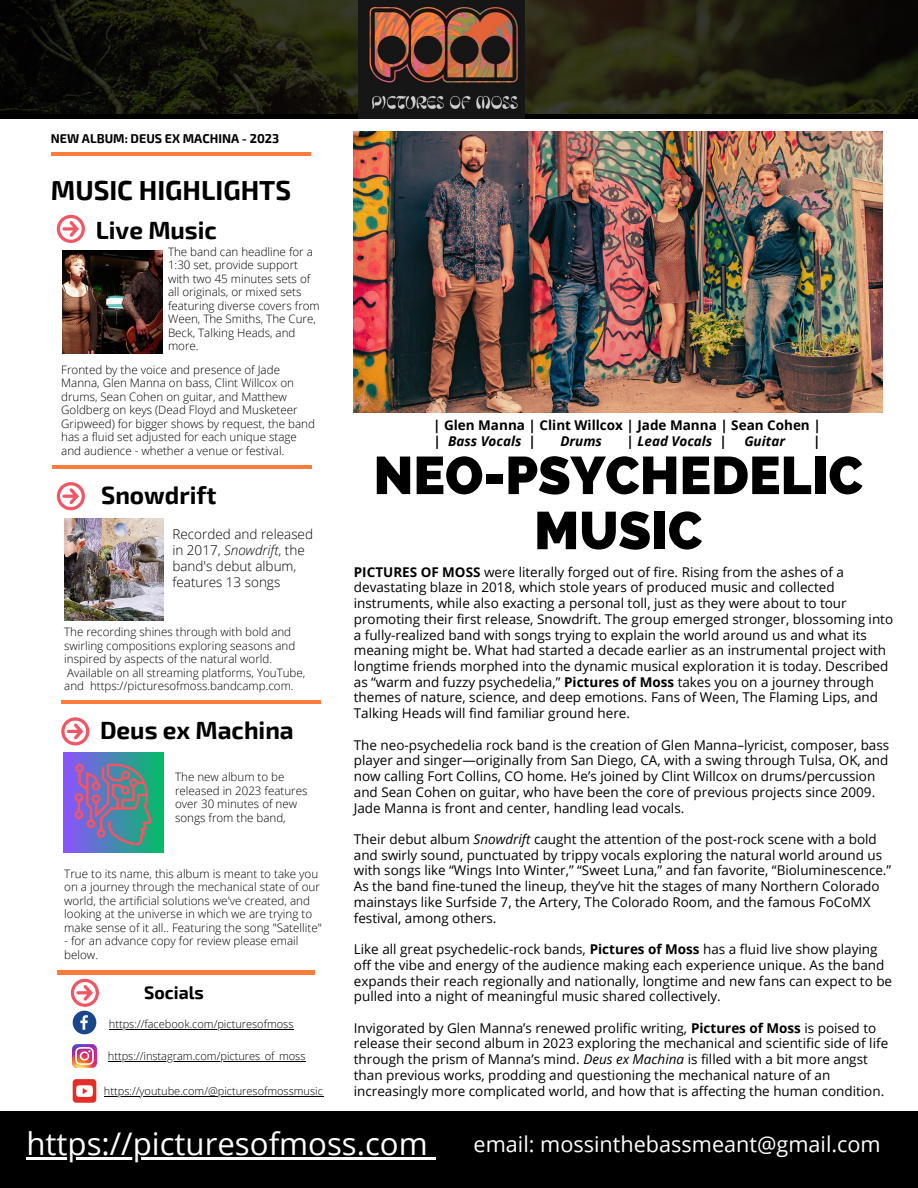
<style>
.page{position:relative;width:918px;height:1188px;background:#fff}
.page>*{position:absolute;margin:0;border:0;box-sizing:border-box;transform-origin:0 0}
.t1{font:800 52.95px/55.2px "Raleway";color:#000;text-align:center}
.t2{font:31.2px "Open Sans";color:#fff}
.t3{font:700 27px "Exo 2";color:#000}
.t4{font:700 24.45px "Exo 2";color:#000}
.t5{font:21.6px "Open Sans";color:#fff}
.t6{font:700 17.7px "Exo 2";color:#000}
.t7{font:13.5px/15.8px "Open Sans";color:#000}
.t8{font:300 13.5px/15.8px "Open Sans";color:#000}
.t9{font:700 13.5px "Open Sans";color:#000}
.t10{font:italic 700 13.5px "Open Sans";color:#000}
.t11{font:700 12.45px "Exo 2";color:#000}
.t12{font:300 11.7px/13.6px "Open Sans";color:#000}
.t13{font:300 11.55px/13.5px "Open Sans";color:#000}
.t14{font:300 10.95px "Open Sans";color:#000}
.s1{font-style:italic}
.s2{font-weight:700}
</style>
<div class="page">
<img style="left:62px;top:251px;width:100px;height:102px">
<img style="left:64px;top:518px;width:99px;height:103px">
<div style="left:63px;top:753px;width:100px;height:100px;background:linear-gradient(to right,#8c52ff,#04bc67)"></div>
<svg style="left:57px;top:482px;width:28px;height:28px"></svg>
<svg style="left:61px;top:717px;width:28px;height:28px"></svg>
<svg style="left:57px;top:215px;width:28px;height:28px"></svg>
<div style="left:0;top:1111px;width:918px;height:77px;background:#000"></div>
<hr style="left:52px;top:466px;width:260px;height:3px;background:#fd7c3c">
<hr style="left:61px;top:700px;width:260px;height:4px;background:#fd7c3c">
<div style="left:0;top:0;width:918px;height:118px;background:#000"></div>
<hr style="left:51px;top:152px;width:260px;height:3px;background:#fd7c3c">
<div style="left:57px;top:970px;width:257px;height:5px;background:#fd7c3c"></div>
<svg style="left:71px;top:979px;width:28px;height:55px"></svg>
<img style="left:73px;top:1044px;width:23px;height:24px">
<img style="left:0;top:0;width:918px;height:114px">
<img style="left:358px;top:0;width:167px;height:118px">
<img style="left:354px;top:132px;width:529px;height:280px">
<div style="left:73px;top:1079px;width:23px;height:24px;background:#e52d27;border-radius:4px"></div>
<svg style="left:76px;top:1085px;width:17px;height:12px"></svg>
<svg style="left:75px;top:763px;width:77px;height:83px;background:#747a9b"></svg>
<hr style="left:26px;top:1157px;width:402px;height:2px;background:#fff">
<svg style="left:428px;top:1157px;width:8px;height:2px"></svg>
<hr style="left:109px;top:1029px;width:185px;height:1px;background:#000">
<hr style="left:108px;top:1061px;width:198px;height:1px;background:#000">
<hr style="left:104px;top:1096px;width:219px;height:1px;background:#000">
<p class="t11" style="left:51px;top:131px;width:230px">NEW ALBUM: DEUS EX MACHINA - 2023</p>
<p class="t3" style="left:51px;top:173px;width:242px">MUSIC HIGHLIGHTS</p>
<p class="t4" style="left:96px;top:214px;width:122px">Live Music</p>
<p class="t13" style="left:168px;top:244px;width:153px">The band can headline for a<br>1:30 set, provide support with two 45 minutes sets of all originals, or mixed sets featuring diverse covers from<br>Ween, The Smiths, The Cure,<br>Beck, Talking Heads, and more.</p>
<p class="t13" style="left:61px;top:362px;width:255px">Fronted by the voice and presence of Jade Manna, Glen Manna on bass, Clint Willcox on drums, Sean Cohen on guitar, and Matthew Goldberg on keys (Dead Floyd and Musketeer Gripweed) for bigger shows by request, the band has a fluid set adjusted for each unique stage and audience - whether a venue or festival.</p>
<p class="t4" style="left:101px;top:479px;width:117px">Snowdrift</p>
<p class="t8" style="left:172px;top:526px;width:142px">Recorded and released in 2017, <span class="s1">Snowdrift</span>, the band's debut album, features 13 songs</p>
<p class="t13" style="left:64px;top:625px;width:243px">The recording shines through with bold and swirling compositions exploring seasons and inspired by aspects of the natural world.<br>Available on all streaming platforms, YouTube, and https://picturesofmoss.bandcamp.com.</p>
<p class="t4" style="left:100px;top:714px;width:195px">Deus ex Machina</p>
<p class="t13" style="left:175px;top:770px;width:134px">The new album to be released in 2023 features over 30 minutes of new songs from the band,</p>
<p class="t12" style="left:64px;top:866px;width:259px">True to its name, this album is meant to take you on a journey through the mechanical state of our world, the artificial solutions we've created, and looking at the universe in which we are trying to make sense of it all.. Featuring the song "Satellite"</p>
<p class="t12" style="left:64px;top:934px;width:236px">- for an advance copy for review please email below.</p>
<p class="t6" style="left:144px;top:981px;width:61px">Socials</p>
<p class="t14" style="left:109px;top:1016px;width:186px">https://facebook.com/picturesofmoss</p>
<p class="t14" style="left:108px;top:1048px;width:199px">https://instagram.com/pictures_of_moss</p>
<p class="t14" style="left:104px;top:1084px;width:220px">https://youtube.com/@picturesofmossmusic</p>
<p class="t9" style="left:433px;top:416px;width:389px">| Glen Manna | Clint Willcox | Jade Manna | Sean Cohen |</p>
<p class="t10" style="left:434px;top:431px;width:104px">| Bass Vocals |</p>
<p class="t10" style="left:560px;top:431px;width:43px">Drums</p>
<p class="t10" style="left:627px;top:431px;width:102px">| Lead Vocals |</p>
<p class="t10" style="left:744px;top:431px;width:42px">Guitar</p>
<p class="t10" style="left:813px;top:431px;width:9px">|</p>
<p class="t1" style="left:374px;top:448px;width:491px">NEO-PSYCHEDELIC<br>MUSIC</p>
<p class="t7" style="left:354px;top:564px;width:541px"><span class="s2">PICTURES OF MOSS</span> were literally forged out of fire. Rising from the ashes of a devastating blaze in 2018, which stole years of produced music and collected instruments, while also exacting a personal toll, just as they were about to tour promoting their first release, Snowdrift. The group emerged stronger, blossoming into a fully-realized band with songs trying to explain the world around us and what its meaning might be. What had started a decade earlier as an instrumental project with longtime friends morphed into the dynamic musical exploration it is today. Described as “warm and fuzzy psychedelia,” <span class="s2">Pictures of Moss</span> takes you on a journey through themes of nature, science, and deep emotions. Fans of Ween, The Flaming Lips, and Talking Heads will find familiar ground here.</p>
<p class="t7" style="left:354px;top:737px;width:537px">The neo-psychedelia rock band is the creation of Glen Manna–lyricist, composer, bass player and singer—originally from San Diego, CA, with a swing through Tulsa, OK, and now calling Fort Collins, CO home. He’s joined by Clint Willcox on drums/percussion and Sean Cohen on guitar, who have been the core of previous projects since 2009.<br>Jade Manna is front and center, handling lead vocals.</p>
<p class="t7" style="left:354px;top:831px;width:539px">Their debut album <span class="s1">Snowdrift</span> caught the attention of the post-rock scene with a bold and swirly sound, punctuated by trippy vocals exploring the natural world around us with songs like “Wings Into Winter,” “Sweet Luna,” and fan favorite, “Bioluminescence.” As the band fine-tuned the lineup, they’ve hit the stages of many Northern Colorado mainstays like Surfside 7, the Artery, The Colorado Room, and the famous FoCoMX festival, among others.</p>
<p class="t7" style="left:354px;top:941px;width:540px">Like all great psychedelic-rock bands, <span class="s2">Pictures of Moss</span> has a fluid live show playing off the vibe and energy of the audience making each experience unique. As the band expands their reach regionally and nationally, longtime and new fans can expect to be pulled into a night of meaningful music shared collectively.</p>
<p class="t7" style="left:354px;top:1020px;width:536px">Invigorated by Glen Manna’s renewed prolific writing, <span class="s2">Pictures of Moss</span> is poised to release their second album in 2023 exploring the mechanical and scientific side of life through the prism of Manna’s mind. <span class="s1">Deus ex Machina</span> is filled with a bit more angst than previous works, prodding and questioning the mechanical nature of an increasingly more complicated world, and how that is affecting the human condition.</p>
<p class="t2" style="left:26px;top:1122px;width:403px">https://picturesofmoss.com</p>
<p class="t5" style="left:474px;top:1128px;width:409px">email: mossinthebassmeant@gmail.com</p>
</div>
